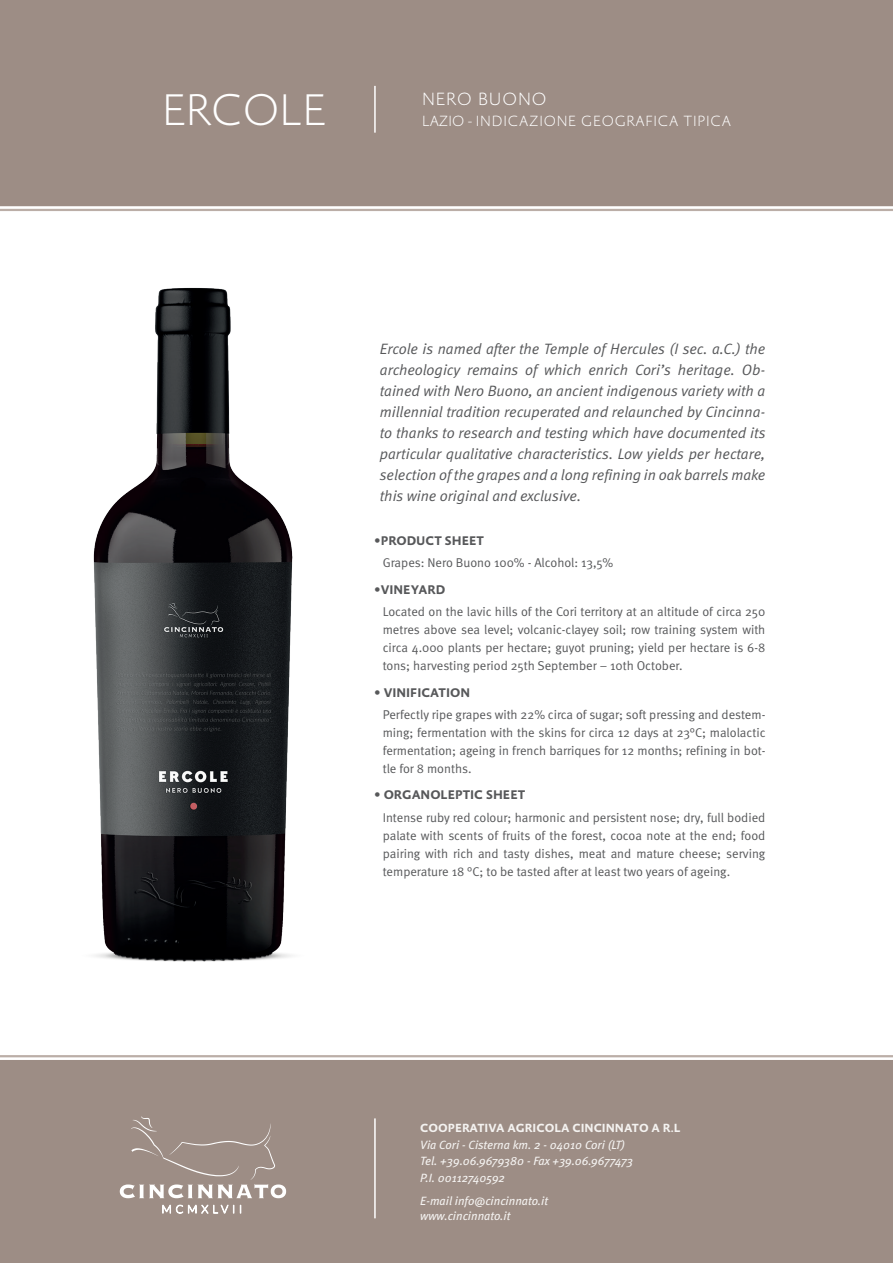
<style>
.page{position:relative;width:893px;height:1263px;background:#fff}
.page>*{position:absolute;margin:0;border:0;box-sizing:border-box;transform-origin:0 0}
.t1{font:45px "Absara Sans TF Thin SC";color:#fff}
.t2{font:18px "Absara Sans TF Thin SC";letter-spacing:.05em;color:#fff}
.t3{font:italic 15px/21px "Meta Normal";color:#57585a;text-align:justify}
.t4{font:15px "Absara Sans TF Thin SC";letter-spacing:.05em;color:#fff}
.t5{font:12.75px/18px "Meta Normal";color:#57585a;text-align:justify}
.t6{font:12.75px "Absara Sans TF Bold SC";color:#57585a}
.t7{font:italic 12px/16.5px "Meta";color:#f4f2f0}
.t8{font:700 12px "Absara Sans";color:#f4f2f0}
.s1{font-family:"Meta Normal"}
</style>
<div class="page">
<div style="left:0;top:0;width:893px;height:206px;background:#9d8d85"></div>
<hr style="left:0;top:209px;width:893px;height:2px;background:#bbaea7">
<img style="left:93px;top:287px;width:200px;height:675px">
<hr style="left:374px;top:86px;width:2px;height:47px;background:#fff">
<div style="left:0;top:1060px;width:893px;height:203px;background:#9d8d85"></div>
<hr style="left:0;top:1055px;width:893px;height:2px;background:#bbaea7">
<hr style="left:374px;top:1118px;width:2px;height:100px;background:#fff">
<svg style="left:120px;top:1116px;width:166px;height:98px;background:#a69891"></svg>
<h1 class="t1" style="left:162px;top:87px;width:165px">ERCOLE</h1>
<h2 class="t2" style="left:422px;top:90px;width:126px">NERO BUONO</h2>
<p class="t4" style="left:422px;top:113px;width:311px">LAZIO - INDICAZIONE GEOGRAFICA TIPICA</p>
<p class="t3" style="left:380px;top:338px;width:387px">Ercole is named after the Temple of Hercules (I sec. a.C.) the archeologicy remains of which enrich Cori’s heritage. Ob&shy;tained with Nero Buono, an ancient indigenous variety with a millennial tradition recuperated and relaunched by Cincinna&shy;to thanks to research and testing which have documented its particular qualitative characteristics. Low yields per hectare, selection of the grapes and a long refining in oak barrels make this wine original and exclusive.</p>
<p class="t6" style="left:374px;top:534px;width:111px"><span class="s1">•</span>PRODUCT SHEET</p>
<p class="t5" style="left:383px;top:554px;width:232px">Grapes: Nero Buono 100% - Alcohol: 13,5%</p>
<p class="t6" style="left:374px;top:583px;width:73px"><span class="s1">•</span>VINEYARD</p>
<p class="t5" style="left:383px;top:602px;width:384px">Located on the lavic hills of the Cori territory at an altitude of circa 250 metres above sea level; volcanic-clayey soil; row training system with circa 4.000 plants per hectare; guyot pruning; yield per hectare is 6-8 tons; harvesting period 25th September – 10th October.</p>
<p class="t6" style="left:374px;top:686px;width:98px"><span class="s1">•</span> VINIFICATION</p>
<p class="t5" style="left:383px;top:705px;width:384px">Perfectly ripe grapes with 22% circa of sugar; soft pressing and destem&shy;ming; fermentation with the skins for circa 12 days at 23°C; malolactic fermentation; ageing in french barriques for 12 months; refining in bot&shy;tle for 8 months.</p>
<p class="t6" style="left:374px;top:788px;width:153px"><span class="s1">•</span> ORGANOLEPTIC SHEET</p>
<p class="t5" style="left:383px;top:808px;width:384px">Intense ruby red colour; harmonic and persistent nose; dry, full bodied palate with scents of fruits of the forest, cocoa note at the end; food pairing with rich and tasty dishes, meat and mature cheese; serving temperature 18 °C; to be tasted after at least two years of ageing.</p>
<p class="t8" style="left:420px;top:1122px;width:262px">COOPERATIVA AGRICOLA CINCINNATO A R.L</p>
<p class="t7" style="left:420px;top:1136px;width:214px">Via Cori - Cisterna km. 2 - 04010 Cori (LT)<br>Tel. +39.06.9679380 - Fax +39.06.9677473<br>P.I. 00112740592</p>
<p class="t7" style="left:420px;top:1193px;width:129px;line-height:15px">E-mail info@cincinnato.it www.cincinnato.it</p>
</div>
